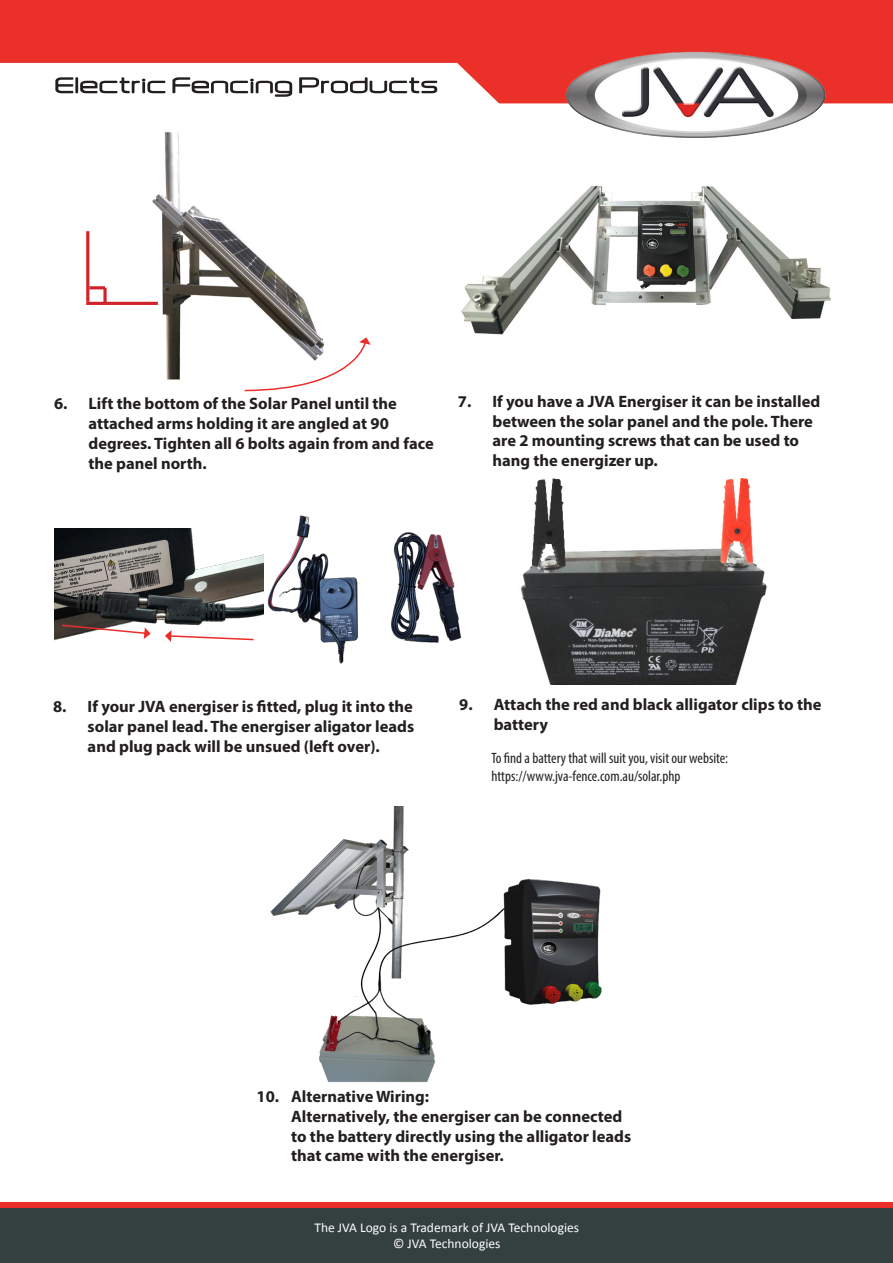
<style>
.page{position:relative;width:893px;height:1263px;background:#fff}
.page>*{position:absolute;margin:0;border:0;box-sizing:border-box;transform-origin:0 0}
.captions{font:700 16.5px/19.8px "Myriad Pro";color:#231f20}
.t1{font:condensed 15px/18px "Myriad Pro";color:#231f20}
.Calibri_body_text{font:13.5px "Calibri";color:#fff}
</style>
<div class="page">
<img style="left:89px;top:132px;width:231px;height:248px">
<svg style="left:0;top:0;width:893px;height:103px;fill:#eb2f29"></svg>
<svg style="left:0;top:1202px;width:893px;height:7px;background:#d0312c"></svg>
<div style="left:0;top:1209px;width:893px;height:54px;background:#34403f"></div>
<svg style="left:55px;top:77px;width:382px;height:20px"></svg>
<hr style="left:86px;top:231px;width:3px;height:71px;background:#d1232a">
<hr style="left:86px;top:302px;width:72px;height:3px;background:#d1232a">
<hr style="left:89px;top:286px;width:16px;height:3px;background:#d1232a">
<svg style="left:103px;top:288px;width:4px;height:14px"></svg>
<img style="left:461px;top:186px;width:370px;height:149px">
<svg style="left:243px;top:337px;width:128px;height:55px"></svg>
<img style="left:547px;top:36px;width:296px;height:102px">
<img style="left:270px;top:807px;width:332px;height:276px">
<img style="left:521px;top:478px;width:246px;height:207px">
<img style="left:54px;top:528px;width:210px;height:113px">
<img style="left:267px;top:515px;width:195px;height:149px">
<svg style="left:165px;top:630px;width:90px;height:12px"></svg>
<svg style="left:61px;top:624px;width:90px;height:15px"></svg>
<p class="captions" style="left:88px;top:393px;width:347px;text-indent:-34px">6. Lift the bottom of the Solar Panel until the attached arms holding it are angled at 90 degrees. Tighten all 6 bolts again from and face the panel north.</p>
<p class="captions" style="left:492px;top:391px;width:329px;text-indent:-34px">7. If you have a JVA Energiser it can be installed between the solar panel and the pole. There are 2 mounting screws that can be used to hang the energizer up.</p>
<p class="captions" style="left:88px;top:696px;width:328px;text-align:justify;text-indent:-34px">8. If your JVA energiser is fitted, plug it into the solar panel lead. The energiser aligator leads and plug pack will be unsued (left over).</p>
<p class="captions" style="left:494px;top:694px;width:329px;text-indent:-34px">9. Attach the red and black alligator clips to the battery</p>
<p class="t1" style="left:491px;top:749px;width:238px">To find a battery that will suit you, visit our website: https://www.jva-fence.com.au/solar.php</p>
<p class="captions" style="left:291px;top:1086px;width:342px;text-indent:-34px">10. Alternative Wiring:<br>Alternatively, the energiser can be connected to the battery directly using the alligator leads that came with the energiser.</p>
<p class="Calibri_body_text" style="left:314px;top:1219px;width:266px">The JVA Logo is a Trademark of JVA Technologies</p>
<p class="Calibri_body_text" style="left:393px;top:1235px;width:109px">© JVA Technologies</p>
</div>
